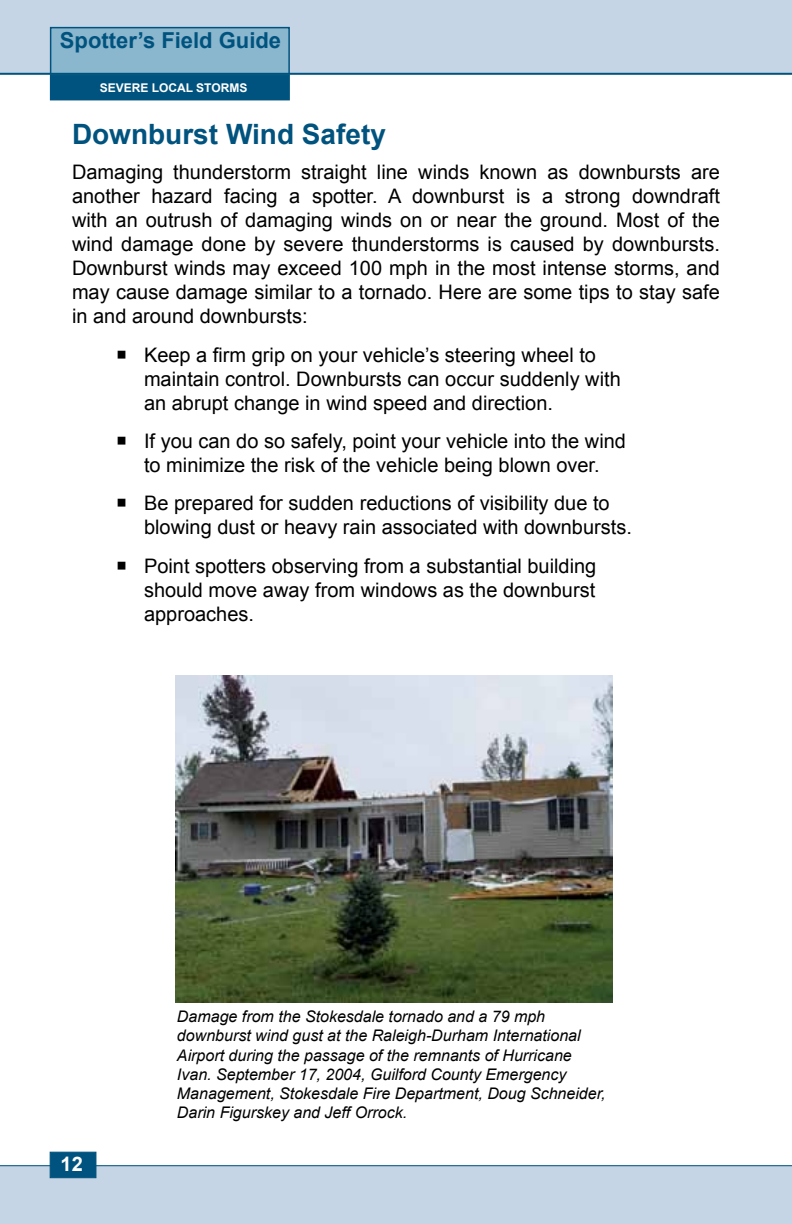
<style>
.page{position:relative;width:792px;height:1224px;background:#fff}
.page>*{position:absolute;margin:0;border:0;box-sizing:border-box;transform-origin:0 0}
.t1{font:700 28px "Arial";color:#00537e}
.t2{font:700 22px "Arial";color:#00537e}
.t3{font:20px/24px "Arial";color:#000}
.t4{font:700 20px "Arial";color:#fff}
.t5{font:italic 16px/19.2px "Arial";color:#000}
.t6{font:700 12px "Arial";color:#fff}
</style>
<div class="page">
<div style="left:0;top:1165px;width:792px;height:59px;background:#c5d5e5"></div>
<div style="left:0;top:0;width:792px;height:75px;background:#c5d5e5"></div>
<div style="left:50px;top:74px;width:240px;height:26px;background:#00537e"></div>
<div style="left:51px;top:28px;width:238px;height:46px;background:#8ab6ce"></div>
<div style="left:50px;top:27px;width:240px;height:48px;border:2px solid #00537e"></div>
<div style="left:50px;top:1152px;width:46px;height:26px;background:#00537e;border:1px solid #00537e"></div>
<img style="left:176px;top:675px;width:436px;height:327px">
<p class="t2" style="left:60px;top:26px;width:223px">Spotter’s Field Guide</p>
<p class="t6" style="left:100px;top:80px;width:149px">SEVERE LOCAL STORMS</p>
<h1 class="t1" style="left:72px;top:115px;width:315px">Downburst Wind Safety</h1>
<p class="t3" style="left:72px;top:160px;width:649px;text-align:justify">Damaging thunderstorm straight line winds known as downbursts are another hazard facing a spotter. A downburst is a strong downdraft with an outrush of damaging winds on or near the ground. Most of the wind damage done by severe thunderstorms is caused by downbursts.<br>Downburst winds may exceed 100 mph in the most intense storms, and may cause damage similar to a tornado. Here are some tips to stay safe in and around downbursts:</p>
<p class="t3" style="left:144px;top:343px;width:478px">Keep a firm grip on your vehicle’s steering wheel to maintain control. Downbursts can occur suddenly with an abrupt change in wind speed and direction.</p>
<p class="t3" style="left:144px;top:429px;width:484px">If you can do so safely, point your vehicle into the wind to minimize the risk of the vehicle being blown over.</p>
<p class="t3" style="left:144px;top:492px;width:489px">Be prepared for sudden reductions of visibility due to blowing dust or heavy rain associated with downbursts.</p>
<p class="t3" style="left:144px;top:554px;width:454px;text-align:justify">Point spotters observing from a substantial building should move away from windows as the downburst approaches.</p>
<p class="t4" style="left:61px;top:1151px;width:24px">12</p>
<p class="t5" style="left:177px;top:1007px;width:430px">Damage from the Stokesdale tornado and a 79 mph downburst wind gust at the Raleigh-Durham International Airport during the passage of the remnants of Hurricane Ivan. September 17, 2004, Guilford County Emergency Management, Stokesdale Fire Department, Doug Schneider, Darin Figurskey and Jeff Orrock.</p>
</div>
